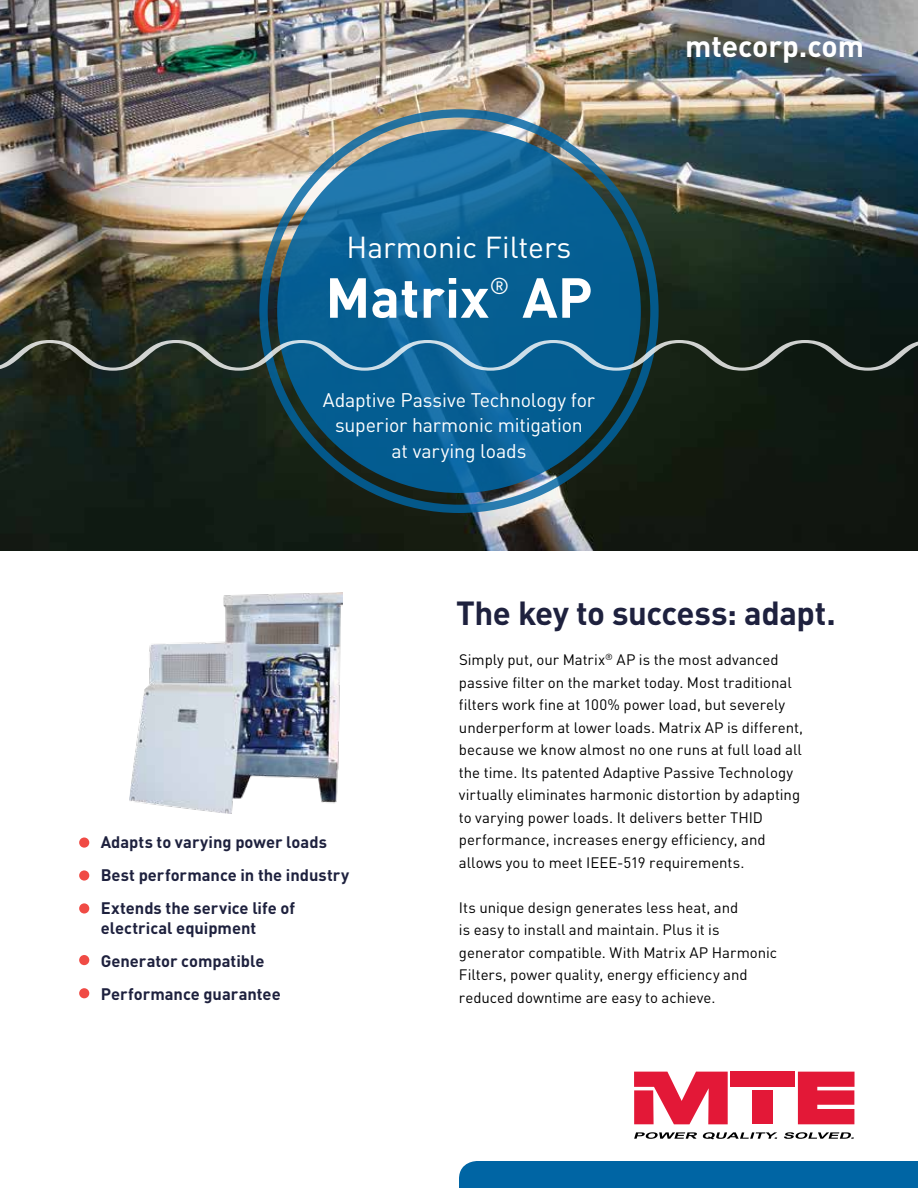
<style>
.page{position:relative;width:918px;height:1188px;background:#fff}
.page>*{position:absolute;margin:0;border:0;box-sizing:border-box;transform-origin:0 0}
.t1{font:700 55.5px "DINOT";color:#fff}
.t2{font:700 33px "DINOT";letter-spacing:-.015em;color:#1e213e}
.t3{font:30px "DINOT";color:#fff}
.t4{font:700 30px "DINOT";color:#fff}
.t5{font:22.8px "DINOT";color:#fff}
.t6{font:19.5px/25.5px "DINOT";letter-spacing:-.01em;color:#fff;text-align:center}
.t7{font:700 16.5px/33px "DINOT";color:#1e213e}
.t8{font:15px/22.5px "DINOT";color:#000}
</style>
<div class="page">
<img style="left:0;top:0;width:918px;height:551px">
<div style="left:79px;top:838px;width:10px;height:10px;background:#f04b45;border-radius:50%"></div>
<div style="left:79px;top:870px;width:10px;height:11px;background:#f04b45;border-radius:50%"></div>
<div style="left:79px;top:903px;width:10px;height:11px;background:#f04b45;border-radius:50%"></div>
<div style="left:79px;top:955px;width:10px;height:10px;background:#f04b45;border-radius:50%"></div>
<div style="left:79px;top:988px;width:10px;height:10px;background:#f04b45;border-radius:50%"></div>
<div style="left:459px;top:1161px;width:459px;height:27px;background:#0065a4"></div>
<img style="left:129px;top:593px;width:214px;height:220px">
<svg style="left:277px;top:129px;width:364px;height:364px;background:#0b6397"></svg>
<svg style="left:0;top:340px;width:918px;height:31px;background:#2c515e"></svg>
<svg style="left:798px;top:1072px;width:57px;height:52px;background:#e5304c"></svg>
<svg style="left:634px;top:1072px;width:94px;height:52px"></svg>
<div style="left:753px;top:1090px;width:20px;height:34px;background:#e31837"></div>
<div style="left:731px;top:1072px;width:64px;height:15px;background:#e31837"></div>
<svg style="left:634px;top:1132px;width:63px;height:7px"></svg>
<svg style="left:703px;top:1132px;width:74px;height:7px"></svg>
<svg style="left:784px;top:1132px;width:70px;height:7px"></svg>
<h3 class="t3" style="left:347px;top:228px;width:226px">Harmonic Filters</h3>
<h1 class="t1" style="left:325px;top:261px;width:165px">Matrix</h1>
<h3 class="t5" style="left:489px;top:272px;width:22px">®</h3>
<h1 class="t1" style="left:522px;top:261px;width:72px">AP</h1>
<h3 class="t6" style="left:323px;top:387px;width:274px">Adaptive Passive Technology for superior harmonic mitigation<br>at varying loads</h3>
<h3 class="t4" style="left:685px;top:26px;width:180px">mtecorp.com</h3>
<p class="t7" style="left:101px;top:825px;width:250px">Adapts to varying power loads<br>Best performance in the industry<br>Extends the service life of</p>
<p class="t7" style="left:101px;top:911px;width:181px">electrical equipment<br>Generator compatible<br>Performance guarantee</p>
<h2 class="t2" style="left:456px;top:592px;width:381px">The key to success: adapt.</h2>
<p class="t8" style="left:459px;top:648px;width:346px">Simply put, our Matrix<sup>®</sup> AP is the most advanced passive filter on the market today. Most traditional filters work fine at 100% power load, but severely underperform at lower loads. Matrix AP is different, because we know almost no one runs at full load all the time. Its patented Adaptive Passive Technology virtually eliminates harmonic distortion by adapting to varying power loads. It delivers better THID performance, increases energy efficiency, and allows you to meet IEEE-519 requirements.</p>
<p class="t8" style="left:459px;top:896px;width:320px">Its unique design generates less heat, and<br>is easy to install and maintain. Plus it is generator compatible. With Matrix AP Harmonic Filters, power quality, energy efficiency and reduced downtime are easy to achieve.</p>
</div>
